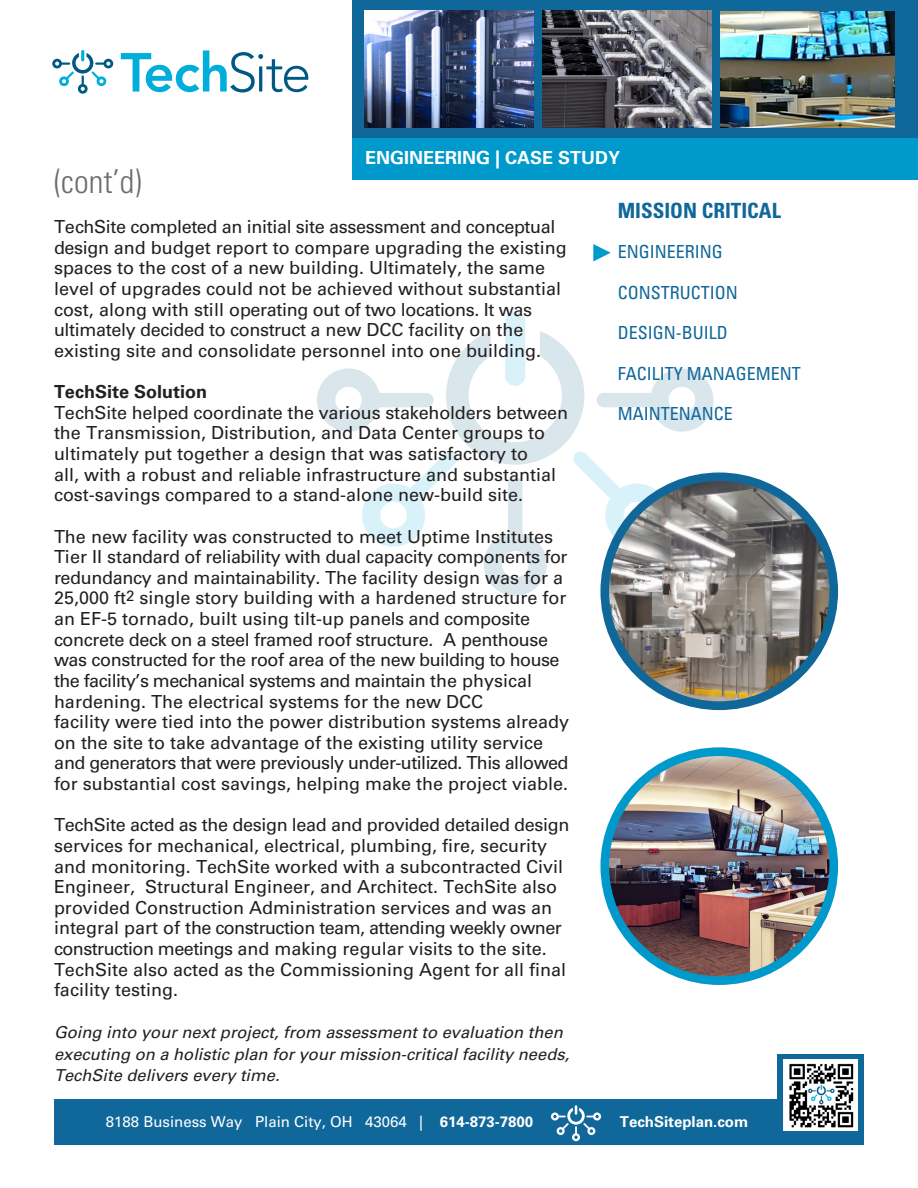
<style>
.page{position:relative;width:918px;height:1188px;background:#fff}
.page>*{position:absolute;margin:0;border:0;box-sizing:border-box;transform-origin:0 0}
.t1{font:300 condensed 33px "Univers";color:#6c6d70}
.t2{font:700 condensed 21px "Univers";color:#10679a}
.t3{font:18px/20.7px "Univers";color:#231f20}
.t4{font:18px/20.7px "Univers";letter-spacing:-.02em;color:#231f20}
.t5{font:condensed 18px "Univers";color:#10679a}
.t6{font:700 18px "Univers";color:#fff}
.t7{font:700 18px "Univers";color:#231f20}
.t8{font:italic 16.5px/21.6px "Univers";color:#231f20}
.t9{font:15px "Univers";color:#fff}
.t10{font:700 15px "Univers";color:#fff}
.s1{font-weight:700}
</style>
<div class="page">
<div style="left:352px;top:0;width:566px;height:138px;background:#10679a"></div>
<svg style="left:121px;top:50px;width:187px;height:43px"></svg>
<svg style="left:52px;top:50px;width:61px;height:44px"></svg>
<div style="left:505px;top:311px;width:20px;height:75px;background:#d9f2f9;border-radius:10px"></div>
<svg style="left:317px;top:331px;width:397px;height:265px"></svg>
<img style="left:364px;top:11px;width:170px;height:116px">
<img style="left:542px;top:11px;width:169px;height:116px">
<div style="left:352px;top:138px;width:566px;height:41px;background:#09c"></div>
<div style="left:600px;top:472px;width:238px;height:238px;background:#10679a;border-radius:50%"></div>
<div style="left:600px;top:747px;width:238px;height:238px;background:#09c;border-radius:50%"></div>
<img style="left:609px;top:481px;width:221px;height:221px">
<img style="left:609px;top:756px;width:220px;height:220px;border-radius:110px">
<svg style="left:593px;top:244px;width:18px;height:17px"></svg>
<img style="left:720px;top:12px;width:174px;height:115px">
<div style="left:54px;top:1099px;width:810px;height:46px;background:#10679a"></div>
<svg style="left:551px;top:1105px;width:50px;height:36px"></svg>
<svg style="left:777px;top:1055px;width:87px;height:76px"></svg>
<img style="left:784px;top:1060px;width:74px;height:70px">
<p class="t6" style="left:365px;top:147px;width:257px">ENGINEERING | CASE STUDY</p>
<p class="t2" style="left:618px;top:197px;width:165px">MISSION CRITICAL</p>
<p class="t5" style="left:618px;top:240px;width:107px">ENGINEERING</p>
<p class="t5" style="left:618px;top:281px;width:122px">CONSTRUCTION</p>
<p class="t5" style="left:618px;top:321px;width:111px">DESIGN-BUILD</p>
<p class="t5" style="left:618px;top:362px;width:184px">FACILITY MANAGEMENT</p>
<p class="t5" style="left:618px;top:402px;width:117px">MAINTENANCE</p>
<p class="t1" style="left:54px;top:161px;width:89px">(cont’d)</p>
<p class="t3" style="left:54px;top:217px;width:514px">TechSite completed an initial site assessment and conceptual design and budget report to compare upgrading the existing spaces to the cost of a new building. Ultimately, the same level of upgrades could not be achieved without substantial cost, along with still operating out of two locations. It was</p>
<p class="t4" style="left:54px;top:320px;width:471px">ultimately decided to construct a new DCC facility on the</p>
<p class="t3" style="left:54px;top:340px;width:489px">existing site and consolidate personnel into one building.</p>
<p class="t7" style="left:54px;top:381px;width:155px">TechSite Solution</p>
<p class="t3" style="left:54px;top:402px;width:516px">TechSite helped coordinate the various stakeholders between the Transmission, Distribution, and Data Center groups to ultimately put together a design that was satisfactory to<br>all, with a robust and reliable infrastructure and substantial cost-savings compared to a stand-alone new-build site.</p>
<p class="t3" style="left:54px;top:526px;width:515px">The new facility was constructed to meet Uptime Institutes Tier II standard of reliability with dual capacity components for redundancy and maintainability. The facility design was for a 25,000 ft<sup>2</sup> single story building with a hardened structure for an EF-5 tornado, built using tilt-up panels and composite</p>
<p class="t4" style="left:54px;top:629px;width:507px">concrete deck on a steel framed roof structure. A penthouse was constructed for the roof area of the new building to house the facility’s mechanical systems and maintain the physical hardening. The electrical systems for the new DCC</p>
<p class="t3" style="left:54px;top:712px;width:517px">facility were tied into the power distribution systems already on the site to take advantage of the existing utility service and generators that were previously under-utilized. This allowed for substantial cost savings, helping make the project viable.</p>
<p class="t3" style="left:54px;top:815px;width:517px">TechSite acted as the design lead and provided detailed design services for mechanical, electrical, plumbing, fire, security and monitoring. TechSite worked with a subcontracted Civil Engineer, Structural Engineer, and Architect. TechSite also provided Construction Administration services and was an integral part of the construction team, attending weekly owner construction meetings and making regular visits to the site.<br>TechSite also acted as the Commissioning Agent for all final facility testing.</p>
<p class="t8" style="left:54px;top:1021px;width:517px">Going into your next project, from assessment to evaluation then executing on a holistic plan for your mission-critical facility needs,<br>TechSite delivers every time.</p>
<p class="t9" style="left:106px;top:1113px;width:429px">8188 Business Way Plain City, OH 43064 | <span class="s1">614-873-7800</span></p>
<p class="t10" style="left:620px;top:1113px;width:130px">TechSiteplan.com</p>
</div>
